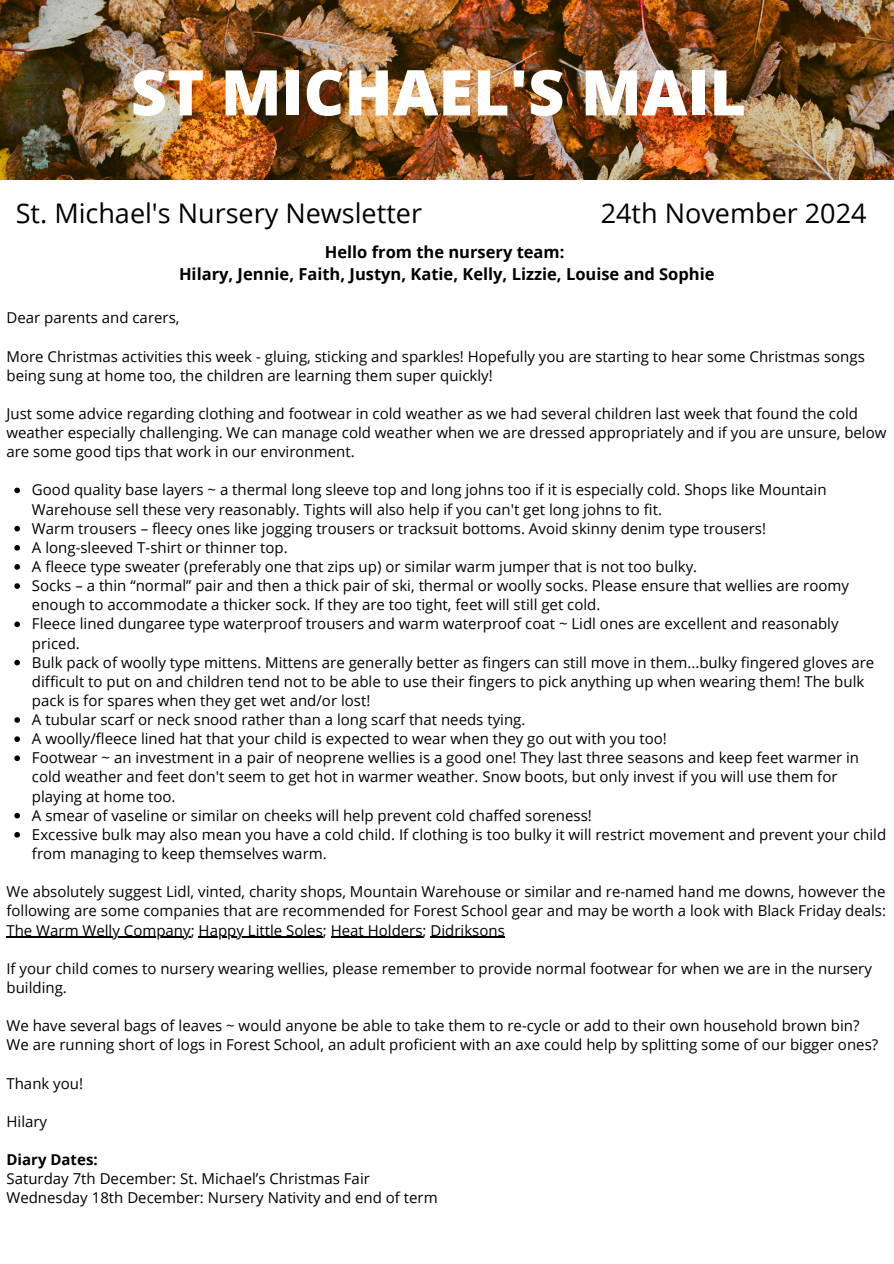
<style>
.page{position:relative;width:894px;height:1264px;background:#fff}
.page>*{position:absolute;margin:0;border:0;box-sizing:border-box;transform-origin:0 0}
.t1{font:800 63px "Open Sans";color:#fff}
.t2{font:27px "Open Sans";color:#000}
.t3{font:700 16.5px/22.5px "Open Sans";color:#000;text-align:center}
.t4{font:15px/19.2px "Open Sans";color:#000}
.t5{font:700 15px "Open Sans";color:#000}
</style>
<div class="page">
<svg style="left:14px;top:487px;width:6px;height:6px"></svg>
<svg style="left:14px;top:526px;width:6px;height:5px"></svg>
<svg style="left:14px;top:545px;width:6px;height:5px"></svg>
<svg style="left:14px;top:564px;width:6px;height:5px"></svg>
<svg style="left:14px;top:583px;width:6px;height:6px"></svg>
<svg style="left:14px;top:621px;width:6px;height:6px"></svg>
<svg style="left:14px;top:659px;width:6px;height:6px"></svg>
<svg style="left:14px;top:717px;width:6px;height:5px"></svg>
<svg style="left:14px;top:736px;width:6px;height:6px"></svg>
<svg style="left:14px;top:755px;width:6px;height:6px"></svg>
<svg style="left:14px;top:812px;width:6px;height:6px"></svg>
<svg style="left:14px;top:832px;width:6px;height:5px"></svg>
<hr style="left:6px;top:936px;width:185px;height:1px;background:#000">
<hr style="left:198px;top:936px;width:125px;height:1px;background:#000">
<hr style="left:330px;top:936px;width:92px;height:1px;background:#000">
<hr style="left:430px;top:936px;width:74px;height:1px;background:#000">
<img style="left:0;top:0;width:893px;height:180px">
<p class="t1" style="left:131px;top:48px;width:616px">ST MICHAEL'S MAIL</p>
<p class="t2" style="left:16px;top:194px;width:407px">St. Michael's Nursery Newsletter</p>
<p class="t2" style="left:600px;top:194px;width:267px">24th November 2024</p>
<p class="t3" style="left:179px;top:240px;width:537px">Hello from the nursery team:<br>Hilary, Jennie, Faith, Justyn, Katie, Kelly, Lizzie, Louise and Sophie</p>
<h1 class="t4" style="left:6px;top:308px;width:174px">Dear parents and carers,</h1>
<h2 class="t4" style="left:6px;top:346px;width:859px">More Christmas activities this week - gluing, sticking and sparkles! Hopefully you are starting to hear some Christmas songs being sung at home too, the children are learning them super quickly!</h2>
<h2 class="t4" style="left:6px;top:403px;width:881px">Just some advice regarding clothing and footwear in cold weather as we had several children last week that found the cold weather especially challenging. We can manage cold weather when we are dressed appropriately and if you are unsure, below are some good tips that work in our environment.</h2>
<h3 class="t4" style="left:32px;top:480px;width:795px">Good quality base layers ~ a thermal long sleeve top and long johns too if it is especially cold. Shops like Mountain<br>Warehouse sell these very reasonably. Tights will also help if you can't get long johns to fit.</h3>
<p class="t4" style="left:32px;top:518px;width:735px">Warm trousers – fleecy ones like jogging trousers or tracksuit bottoms. Avoid skinny denim type trousers!</p>
<p class="t4" style="left:32px;top:537px;width:257px">A long-sleeved T-shirt or thinner top.</p>
<p class="t4" style="left:32px;top:556px;width:666px">A fleece type sweater (preferably one that zips up) or similar warm jumper that is not too bulky.</p>
<p class="t4" style="left:32px;top:575px;width:818px">Socks – a thin “normal” pair and then a thick pair of ski, thermal or woolly socks. Please ensure that wellies are roomy enough to accommodate a thicker sock. If they are too tight, feet will still get cold.</p>
<p class="t4" style="left:32px;top:614px;width:807px">Fleece lined dungaree type waterproof trousers and warm waterproof coat ~ Lidl ones are excellent and reasonably priced.</p>
<p class="t4" style="left:32px;top:652px;width:843px">Bulk pack of woolly type mittens. Mittens are generally better as fingers can still move in them...bulky fingered gloves are difficult to put on and children tend not to be able to use their fingers to pick anything up when wearing them! The bulk pack is for spares when they get wet and/or lost!</p>
<p class="t4" style="left:32px;top:709px;width:495px">A tubular scarf or neck snood rather than a long scarf that needs tying.</p>
<p class="t4" style="left:32px;top:728px;width:636px">A woolly/fleece lined hat that your child is expected to wear when they go out with you too!</p>
<p class="t4" style="left:32px;top:748px;width:828px">Footwear ~ an investment in a pair of neoprene wellies is a good one! They last three seasons and keep feet warmer in cold weather and feet don't seem to get hot in warmer weather. Snow boots, but only invest if you will use them for playing at home too.</p>
<p class="t4" style="left:32px;top:805px;width:561px">A smear of vaseline or similar on cheeks will help prevent cold chaffed soreness!</p>
<p class="t4" style="left:32px;top:824px;width:855px">Excessive bulk may also mean you have a cold child. If clothing is too bulky it will restrict movement and prevent your child from managing to keep themselves warm.</p>
<p class="t4" style="left:6px;top:881px;width:880px">We absolutely suggest Lidl, vinted, charity shops, Mountain Warehouse or similar and re-named hand me downs, however the following are some companies that are recommended for Forest School gear and may be worth a look with Black Friday deals:</p>
<p class="t4" style="left:6px;top:920px;width:499px">The Warm Welly Company; Happy Little Soles; Heat Holders; Didriksons</p>
<p class="t4" style="left:6px;top:958px;width:866px">If your child comes to nursery wearing wellies, please remember to provide normal footwear for when we are in the nursery building.</p>
<p class="t4" style="left:6px;top:1015px;width:854px">We have several bags of leaves ~ would anyone be able to take them to re-cycle or add to their own household brown bin?</p>
<p class="t4" style="left:6px;top:1034px;width:873px">We are running short of logs in Forest School, an adult proficient with an axe could help by splitting some of our bigger ones?</p>
<p class="t4" style="left:6px;top:1073px;width:78px">Thank you!</p>
<p class="t4" style="left:6px;top:1111px;width:42px">Hilary</p>
<p class="t5" style="left:6px;top:1149px;width:93px">Diary Dates:</p>
<p class="t4" style="left:6px;top:1168px;width:365px">Saturday 7th December: St. Michael’s Christmas Fair</p>
<p class="t4" style="left:6px;top:1187px;width:432px">Wednesday 18th December: Nursery Nativity and end of term</p>
</div>
